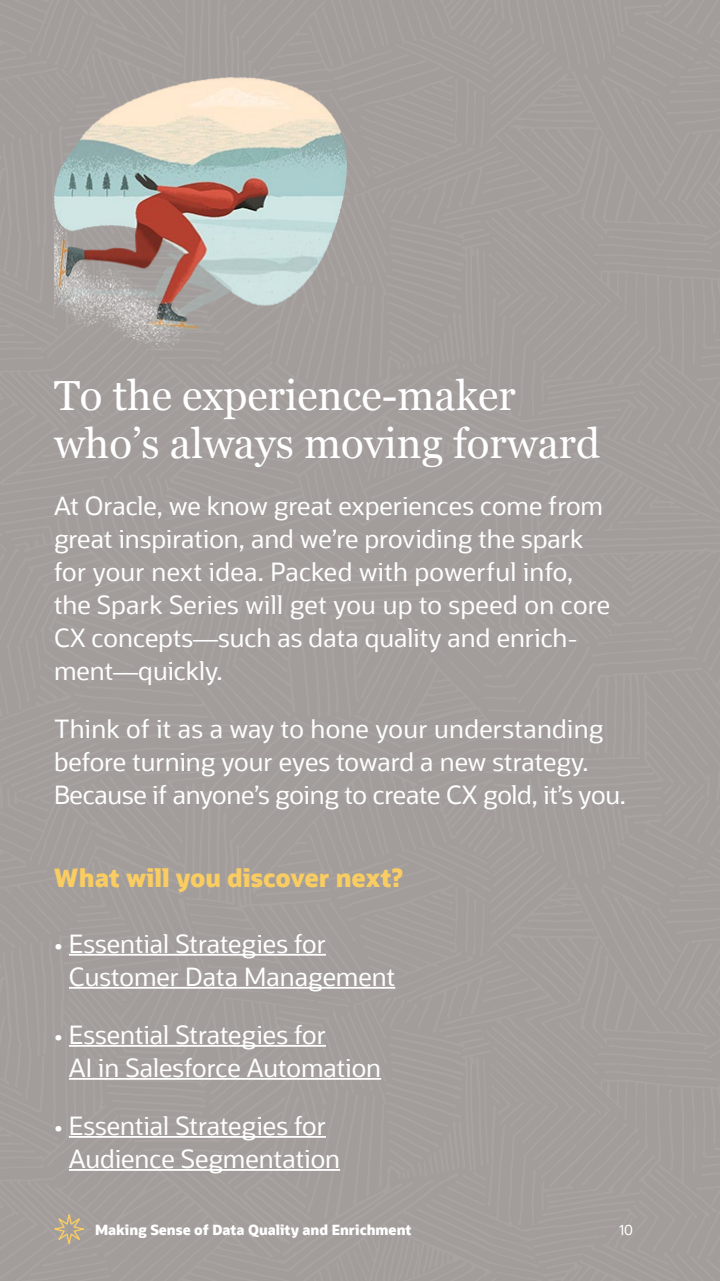
<style>
.page{position:relative;width:720px;height:1281px;background:#fff}
.page>*{position:absolute;margin:0;border:0;box-sizing:border-box;transform-origin:0 0}
.t1{font:42px/48px "Georgia";color:#fff}
.t2{font:25px/33px "Oracle Sans";color:#fff}
.t3{font:800 25px "Oracle Sans";color:#facd62}
.t4{font:800 14px "Oracle Sans";color:#fff}
.t5{font:14px "Oracle Sans";color:#fff}
</style>
<div class="page">
<div style="left:0;top:0;width:720px;height:1280px;background:#a29d9a"></div>
<hr style="left:69px;top:1168px;width:271px;height:2px;background:#fff">
<hr style="left:69px;top:1135px;width:257px;height:2px;background:#fff">
<hr style="left:69px;top:1077px;width:312px;height:2px;background:#fff">
<hr style="left:69px;top:1044px;width:257px;height:2px;background:#fff">
<hr style="left:69px;top:986px;width:326px;height:2px;background:#fff">
<hr style="left:69px;top:953px;width:257px;height:2px;background:#fff">
<img style="left:54px;top:77px;width:292px;height:273px">
<svg style="left:54px;top:1214px;width:30px;height:29px"></svg>
<h1 class="t1" style="left:54px;top:369px;width:548px">To the experience-maker who’s always moving forward</h1>
<p class="t2" style="left:54px;top:489px;width:558px">At Oracle, we know great experiences come from great inspiration, and we’re providing the spark for your next idea. Packed with powerful info, the Spark Series will get you up to speed on core</p>
<p class="t2" style="left:54px;top:621px;width:525px">CX concepts—such as data quality and enrich&shy;ment—quickly.</p>
<p class="t2" style="left:54px;top:712px;width:573px">Think of it as a way to hone your understanding before turning your eyes toward a new strategy.<br>Because if anyone’s going to create CX gold, it’s you.</p>
<h1 class="t3" style="left:54px;top:861px;width:350px">What will you discover next?</h1>
<p class="t2" style="left:69px;top:927px;width:328px;text-indent:-15px">• Essential Strategies for<br>Customer Data Management</p>
<p class="t2" style="left:69px;top:1018px;width:314px;text-indent:-15px">• Essential Strategies for<br>AI in Salesforce Automation</p>
<p class="t2" style="left:54px;top:1109px;width:288px;text-align:center">• Essential Strategies for<br>Audience Segmentation</p>
<p class="t4" style="left:95px;top:1220px;width:318px">Making Sense of Data Quality and Enrichment</p>
<p class="t5" style="left:619px;top:1221px;width:15px">10</p>
</div>
